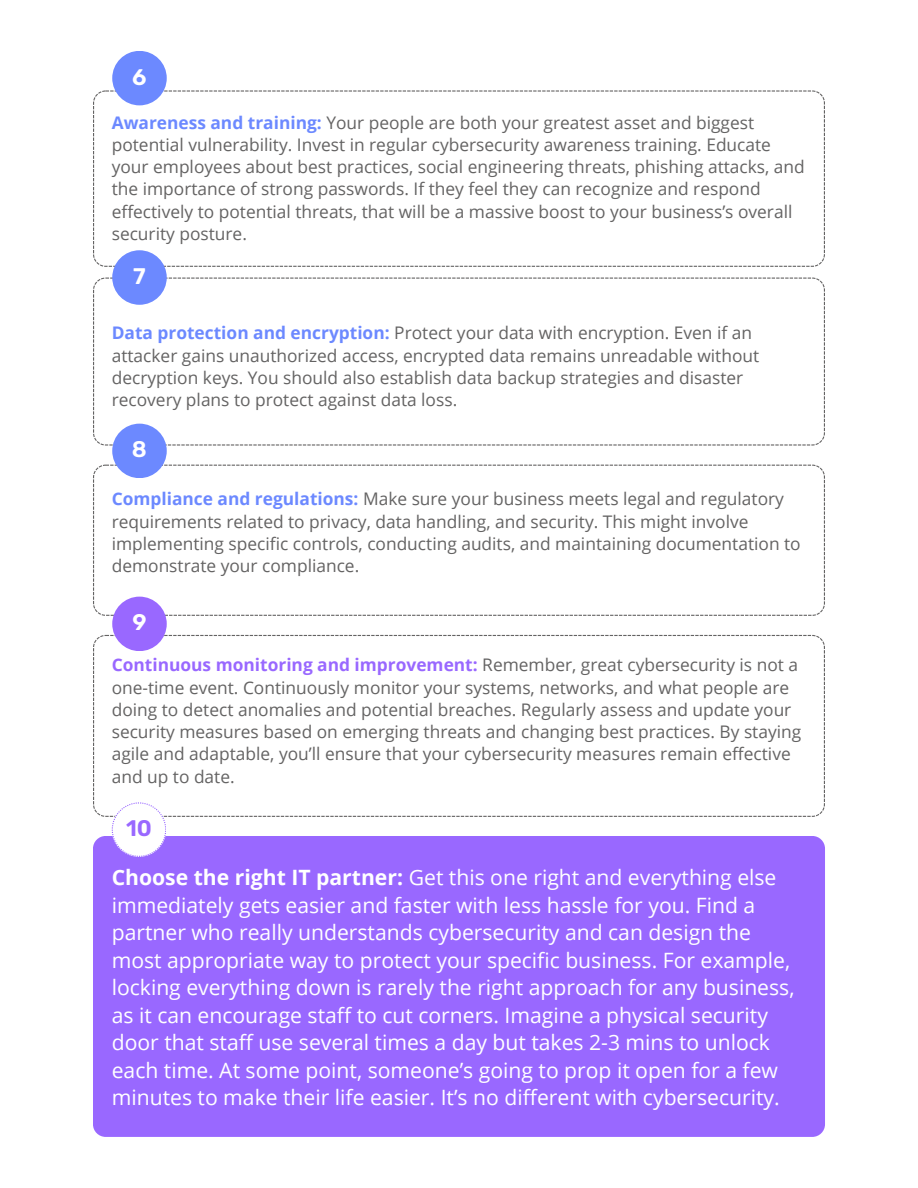
<style>
.page{position:relative;width:918px;height:1188px;background:#fff}
.page>*{position:absolute;margin:0;border:0;box-sizing:border-box;transform-origin:0 0}
.t1{font:600 22.5px "Rubik";color:#fff}
.t2{font:600 22.5px "Rubik";color:#9968ff}
.t3{font:21.15px/27.5px "Open Sans";color:#fff}
.t4{font:17.4px/22.2px "Open Sans";color:#646363}
.s1{font-weight:700;color:#6c89ff}
.s2{font-weight:700;color:#9968ff}
.s3{font-weight:700}
</style>
<div class="page">
<div style="left:93px;top:836px;width:732px;height:301px;background:#9968ff;border-radius:13px"></div>
<svg style="left:93px;top:90px;width:732px;height:177px"></svg>
<svg style="left:93px;top:278px;width:732px;height:167px"></svg>
<svg style="left:93px;top:465px;width:732px;height:150px"></svg>
<svg style="left:93px;top:635px;width:732px;height:182px"></svg>
<div style="left:112px;top:51px;width:55px;height:54px;background:#6c89ff;border-radius:50%"></div>
<div style="left:112px;top:250px;width:55px;height:55px;background:#6c89ff;border-radius:50%"></div>
<div style="left:112px;top:424px;width:55px;height:54px;background:#6c89ff;border-radius:50%"></div>
<div style="left:112px;top:597px;width:55px;height:54px;background:#9968ff;border-radius:50%"></div>
<svg style="left:112px;top:802px;width:54px;height:54px"></svg>
<p class="t1" style="left:132px;top:64px;width:16px">6</p>
<p class="t4" style="left:112px;top:111px;width:695px"><span class="s1">Awareness and training:</span> Your people are both your greatest asset and biggest potential vulnerability. Invest in regular cybersecurity awareness training. Educate your employees about best practices, social engineering threats, phishing attacks, and the importance of strong passwords. If they feel they can recognize and respond effectively to potential threats, that will be a massive boost to your business’s overall security posture.</p>
<p class="t1" style="left:133px;top:263px;width:14px">7</p>
<p class="t4" style="left:112px;top:321px;width:649px"><span class="s1">Data protection and encryption:</span> Protect your data with encryption. Even if an attacker gains unauthorized access, encrypted data remains unreadable without decryption keys. You should also establish data backup strategies and disaster recovery plans to protect against data loss.</p>
<p class="t1" style="left:132px;top:436px;width:17px">8</p>
<p class="t4" style="left:112px;top:488px;width:674px"><span class="s1">Compliance and regulations:</span> Make sure your business meets legal and regulatory</p>
<p class="t4" style="left:112px;top:510px;width:638px">requirements related to privacy, data handling, and security. This might involve</p>
<p class="t4" style="left:112px;top:532px;width:691px">implementing specific controls, conducting audits, and maintaining documentation to demonstrate your compliance.</p>
<p class="t1" style="left:132px;top:609px;width:16px">9</p>
<p class="t4" style="left:112px;top:654px;width:688px"><span class="s2">Continuous monitoring and improvement:</span> Remember, great cybersecurity is not a one-time event. Continuously monitor your systems, networks, and what people are</p>
<p class="t4" style="left:112px;top:698px;width:681px">doing to detect anomalies and potential breaches. Regularly assess and update your</p>
<p class="t4" style="left:112px;top:720px;width:691px">security measures based on emerging threats and changing best practices. By staying agile and adaptable, you’ll ensure that your cybersecurity measures remain effective</p>
<p class="t4" style="left:112px;top:765px;width:124px">and up to date.</p>
<p class="t2" style="left:126px;top:815px;width:27px">10</p>
<p class="t3" style="left:112px;top:863px;width:684px"><span class="s3">Choose the right IT partner:</span> Get this one right and everything else immediately gets easier and faster with less hassle for you. Find a partner who really understands cybersecurity and can design the most appropriate way to protect your specific business. For example, locking everything down is rarely the right approach for any business, as it can encourage staff to cut corners. Imagine a physical security door that staff use several times a day but takes 2-3 mins to unlock each time. At some point, someone’s going to prop it open for a few minutes to make their life easier. It’s no different with cybersecurity.</p>
</div>
